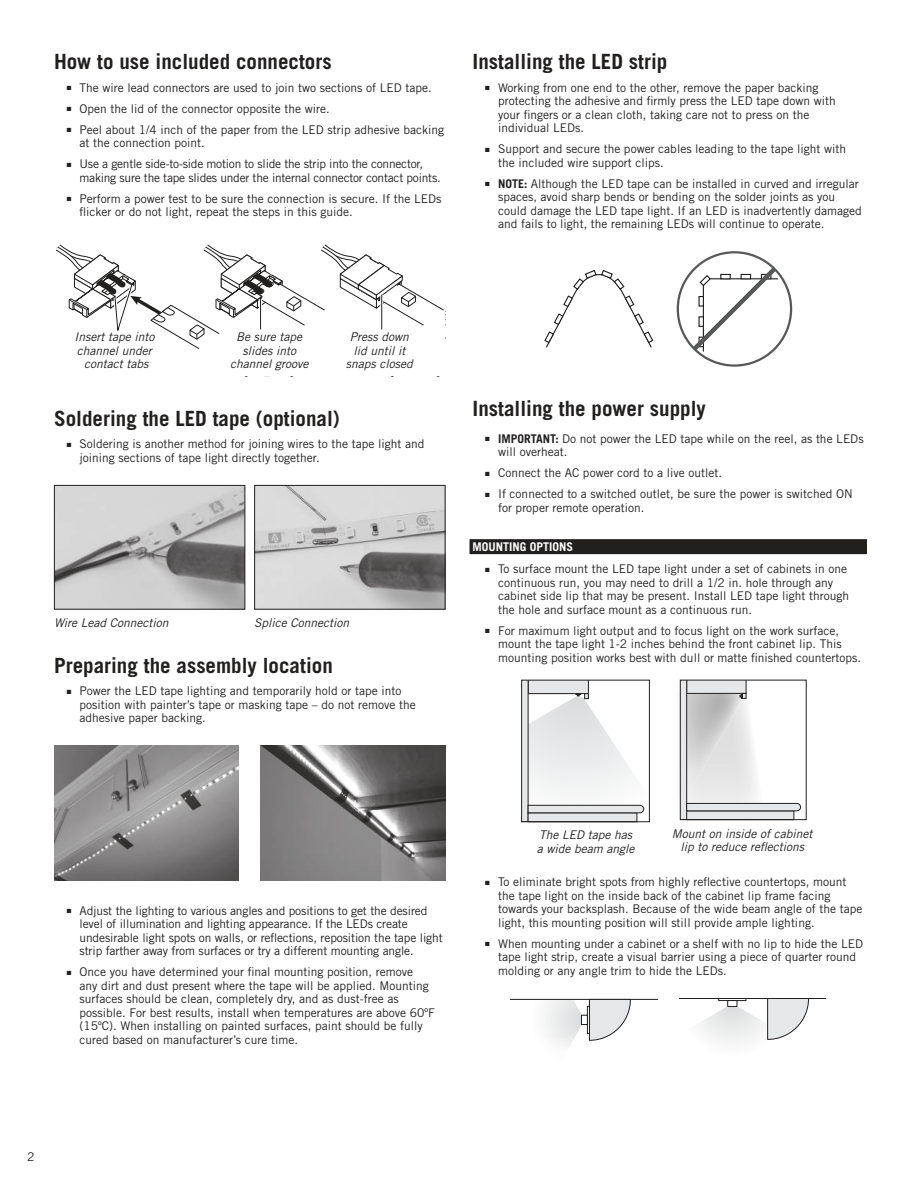
<style>
.page{position:relative;width:918px;height:1188px;background:#fff}
.page>*{position:absolute;margin:0;border:0;box-sizing:border-box;transform-origin:0 0}
.t1{font:700 21px "Trade Gothic LT Std";color:#221f1f}
.t2{font:12px/13.5px "Trade Gothic LT Std";color:#221f1f}
.t3{font:italic 12px/13.5px "Trade Gothic LT Std";color:#221f1f;text-align:center}
.t4{font:12px/13.5px "Trade Gothic LT Std";letter-spacing:-.02em;color:#221f1f}
.t5{font:700 12px "Trade Gothic LT Std";color:#fff}
.s1{font-weight:700}
</style>
<div class="page">
<svg style="left:55px;top:244px;width:389px;height:105px"></svg>
<hr style="left:380px;top:295px;width:3px;height:35px;background:#fff">
<hr style="left:381px;top:295px;width:1px;height:35px;background:#221f1f">
<img style="left:56px;top:487px;width:187px;height:121px">
<div style="left:54px;top:485px;width:191px;height:125px;border:1px solid #221f1f"></div>
<img style="left:256px;top:487px;width:188px;height:121px">
<div style="left:254px;top:485px;width:192px;height:125px;border:1px solid #221f1f"></div>
<img style="left:54px;top:746px;width:185px;height:135px">
<img style="left:260px;top:746px;width:185px;height:135px">
<div style="left:470px;top:539px;width:397px;height:15px;background:#221f1f"></div>
<svg style="left:544px;top:269px;width:110px;height:79px"></svg>
<div style="left:677px;top:251px;width:115px;height:116px;border:2px solid #57585a;border-radius:50%"></div>
<svg style="left:688px;top:263px;width:93px;height:92px"></svg>
<svg style="left:523px;top:682px;width:121px;height:138px"></svg>
<div style="left:521px;top:680px;width:129px;height:142px;border:1px solid #221f1f"></div>
<svg style="left:682px;top:682px;width:119px;height:136px"></svg>
<div style="left:680px;top:680px;width:126px;height:140px;border:1px solid #221f1f"></div>
<img style="left:545px;top:1000px;width:40px;height:38px">
<hr style="left:511px;top:999px;width:146px;height:1px;background:#221f1f">
<svg style="left:589px;top:999px;width:42px;height:42px"></svg>
<div style="left:587px;top:1006px;width:3px;height:28px;border:1px solid #221f1f"></div>
<div style="left:582px;top:1015px;width:5px;height:10px;background:#fff"></div>
<div style="left:581px;top:1015px;width:7px;height:10px;border:1px solid #221f1f"></div>
<svg style="left:767px;top:999px;width:42px;height:41px"></svg>
<div style="left:718px;top:998px;width:28px;height:3px;border:1px solid #221f1f"></div>
<div style="left:727px;top:1000px;width:10px;height:7px;border:1px solid #221f1f"></div>
<hr style="left:679px;top:998px;width:147px;height:1px;background:#221f1f">
<h1 class="t1" style="left:54px;top:53px;width:279px">How to use included connectors</h1>
<p class="t2" style="left:67px;top:82px;width:367px">■ The wire lead connectors are used to join two sections of LED tape.</p>
<p class="t2" style="left:67px;top:103px;width:265px">■ Open the lid of the connector opposite the wire.</p>
<p class="t2" style="left:80px;top:124px;width:366px;text-indent:-13px">■ Peel about 1/4 inch of the paper from the LED strip adhesive backing at the connection point.</p>
<p class="t4" style="left:80px;top:158px;width:363px;text-indent:-13px">■ Use a gentle side-to-side motion to slide the strip into the connector, making sure the tape slides under the internal connector contact points.</p>
<p class="t2" style="left:80px;top:193px;width:363px;text-indent:-13px">■ Perform a power test to be sure the connection is secure. If the LEDs flicker or do not light, repeat the steps in this guide.</p>
<h1 class="t1" style="left:472px;top:53px;width:196px">Installing the LED strip</h1>
<p class="t2" style="left:498px;top:82px;width:339px;text-indent:-13px">■ Working from one end to the other, remove the paper backing protecting the adhesive and firmly press the LED tape down with your fingers or a clean cloth, taking care not to press on the individual LEDs.</p>
<p class="t2" style="left:498px;top:143px;width:350px;text-indent:-13px">■ Support and secure the power cables leading to the tape light with the included wire support clips.</p>
<p class="t2" style="left:498px;top:178px;width:365px;text-indent:-13px">■ <span class="s1">NOTE:</span> Although the LED tape can be installed in curved and irregular spaces, avoid sharp bends or bending on the solder joints as you could damage the LED tape light. If an LED is inadvertently damaged and fails to light, the remaining LEDs will continue to operate.</p>
<p class="t3" style="left:74px;top:331px;width:81px">Insert tape into channel under contact tabs</p>
<p class="t3" style="left:230px;top:331px;width:80px">Be sure tape slides into channel groove</p>
<p class="t3" style="left:346px;top:331px;width:68px">Press down lid until it snaps closed</p>
<h1 class="t1" style="left:54px;top:410px;width:287px">Soldering the LED tape (optional)</h1>
<p class="t2" style="left:80px;top:438px;width:346px;text-indent:-13px">■ Soldering is another method for joining wires to the tape light and joining sections of tape light directly together.</p>
<p class="t3" style="left:54px;top:617px;width:116px">Wire Lead Connection</p>
<p class="t3" style="left:254px;top:617px;width:97px">Splice Connection</p>
<h1 class="t1" style="left:54px;top:657px;width:280px">Preparing the assembly location</h1>
<p class="t2" style="left:80px;top:685px;width:338px;text-indent:-13px">■ Power the LED tape lighting and temporarily hold or tape into position with painter’s tape or masking tape – do not remove the adhesive paper backing.</p>
<h1 class="t1" style="left:472px;top:400px;width:235px">Installing the power supply</h1>
<p class="t2" style="left:498px;top:433px;width:367px;text-indent:-13px">■ <span class="s1">IMPORTANT:</span> Do not power the LED tape while on the reel, as the LEDs will overheat.</p>
<p class="t2" style="left:485px;top:467px;width:239px">■ Connect the AC power cord to a live outlet.</p>
<p class="t2" style="left:498px;top:488px;width:356px;text-indent:-13px">■ If connected to a switched outlet, be sure the power is switched ON for proper remote operation.</p>
<p class="t5" style="left:472px;top:542px;width:102px">MOUNTING OPTIONS</p>
<p class="t2" style="left:498px;top:563px;width:353px;text-indent:-13px">■ To surface mount the LED tape light under a set of cabinets in one continuous run, you may need to drill a 1/2 in. hole through any cabinet side lip that may be present. Install LED tape light through the hole and surface mount as a continuous run.</p>
<p class="t2" style="left:498px;top:625px;width:365px;text-indent:-13px">■ For maximum light output and to focus light on the work surface, mount the tape light 1-2 inches behind the front cabinet lip. This mounting position works best with dull or matte finished countertops.</p>
<p class="t2" style="left:80px;top:905px;width:365px;text-indent:-13px">■ Adjust the lighting to various angles and positions to get the desired level of illumination and lighting appearance. If the LEDs create undesirable light spots on walls, or reflections, reposition the tape light strip farther away from surfaces or try a different mounting angle.</p>
<p class="t2" style="left:80px;top:966px;width:357px;text-indent:-13px">■ Once you have determined your final mounting position, remove<br>any dirt and dust present where the tape will be applied. Mounting surfaces should be clean, completely dry, and as dust-free as possible. For best results, install when temperatures are above 60ºF (15ºC). When installing on painted surfaces, paint should be fully cured based on manufacturer’s cure time.</p>
<p class="t3" style="left:537px;top:829px;width:99px;text-align:left">The LED tape has a wide beam angle</p>
<p class="t3" style="left:672px;top:828px;width:142px">Mount on inside of cabinet lip to reduce reflections</p>
<p class="t2" style="left:498px;top:876px;width:366px;text-indent:-13px">■ To eliminate bright spots from highly reflective countertops, mount the tape light on the inside back of the cabinet lip frame facing towards your backsplash. Because of the wide beam angle of the tape light, this mounting position will still provide ample lighting.</p>
<p class="t2" style="left:498px;top:938px;width:367px;text-indent:-13px">■ When mounting under a cabinet or a shelf with no lip to hide the LED tape light strip, create a visual barrier using a piece of quarter round molding or any angle trim to hide the LEDs.</p>
<p class="t2" style="left:27px;top:1151px;width:9px">2</p>
</div>
